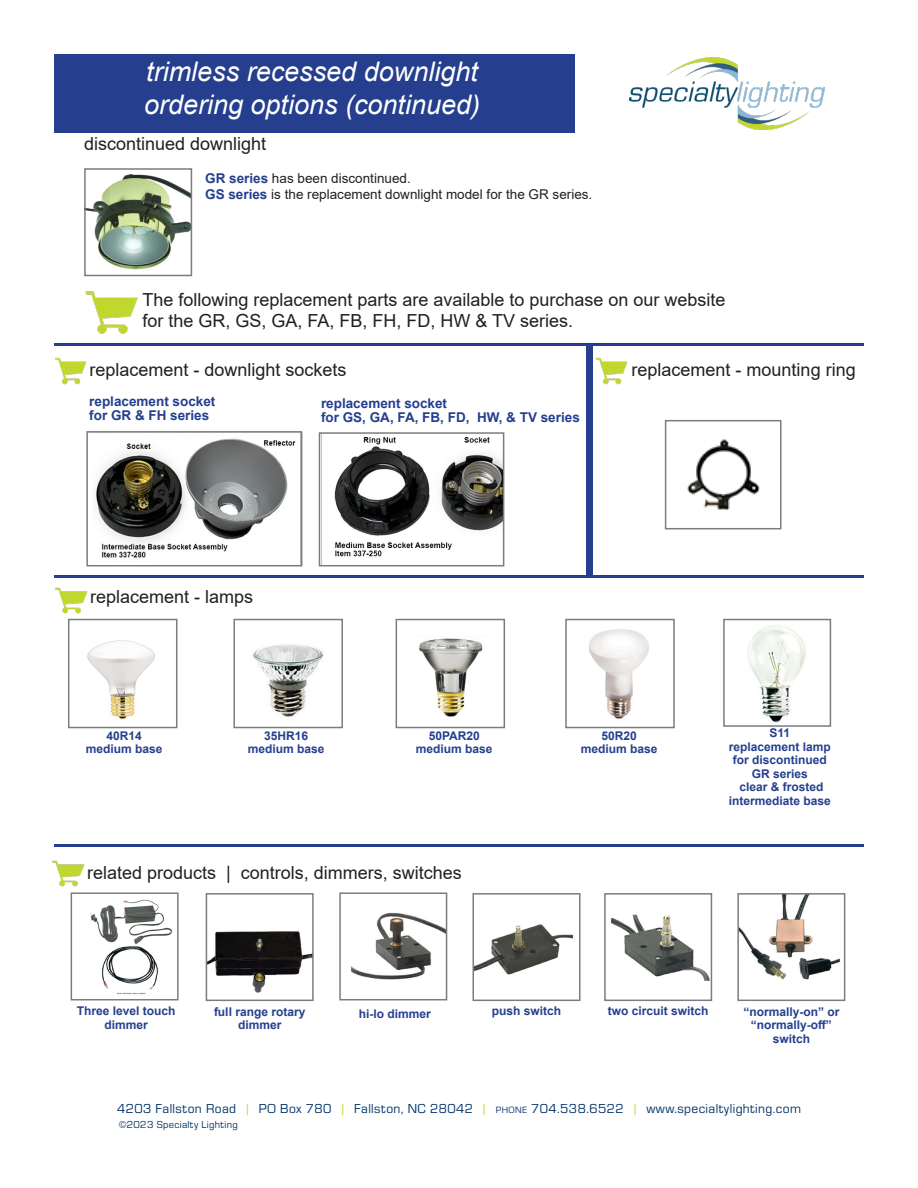
<style>
.page{position:relative;width:918px;height:1188px;background:#fff}
.page>*{position:absolute;margin:0;border:0;box-sizing:border-box;transform-origin:0 0}
.t1{font:italic 27px "Arial";color:#fff}
.t2{font:18px/21.6px "Arial";color:#231f20}
.t3{font:13.5px "Eurostile";letter-spacing:.03em;color:#003367}
.t4{font:13.5px "Arial";color:#231f20}
.t5{font:700 13.5px/13.5px "Arial";color:#253f8e}
.t6{font:700 12px/13.5px "Arial";color:#253f8e;text-align:center}
.t7{font:10.5px "Eurostile";letter-spacing:.03em;color:#003367}
.s1{font-weight:700;color:#253f8e}
.s2{color:#c1d72f}
.s3{font-size:9.45px}
</style>
<div class="page">
<div style="left:54px;top:54px;width:521px;height:79px;background:#253f8e"></div>
<img style="left:630px;top:57px;width:194px;height:73px">
<img style="left:87px;top:174px;width:102px;height:96px">
<div style="left:84px;top:168px;width:108px;height:108px;border:2px solid #7a7c7f"></div>
<img style="left:96px;top:438px;width:200px;height:120px">
<div style="left:86px;top:431px;width:216px;height:135px;border:2px solid #7a7c7f"></div>
<img style="left:334px;top:437px;width:167px;height:120px">
<div style="left:319px;top:432px;width:185px;height:134px;border:2px solid #7a7c7f"></div>
<img style="left:747px;top:625px;width:59px;height:97px">
<div style="left:723px;top:619px;width:108px;height:108px;border:2px solid #7a7c7f"></div>
<img style="left:90px;top:899px;width:82px;height:96px">
<div style="left:71px;top:892px;width:108px;height:108px;border:2px solid #7a7c7f"></div>
<img style="left:209px;top:931px;width:102px;height:62px">
<div style="left:206px;top:893px;width:108px;height:108px;border:2px solid #7a7c7f"></div>
<img style="left:475px;top:924px;width:99px;height:51px">
<div style="left:472px;top:893px;width:108px;height:108px;border:2px solid #7a7c7f"></div>
<img style="left:611px;top:914px;width:98px;height:67px">
<div style="left:604px;top:893px;width:108px;height:108px;border:2px solid #7a7c7f"></div>
<img style="left:740px;top:896px;width:101px;height:84px">
<div style="left:737px;top:893px;width:108px;height:108px;border:2px solid #7a7c7f"></div>
<hr style="left:54px;top:844px;width:810px;height:3px;background:#253f8e">
<img style="left:350px;top:912px;width:94px;height:68px">
<div style="left:339px;top:892px;width:108px;height:108px;border:2px solid #7a7c7f"></div>
<img style="left:85px;top:291px;width:53px;height:43px">
<img style="left:55px;top:587px;width:32px;height:27px">
<img style="left:54px;top:357px;width:32px;height:28px">
<img style="left:52px;top:860px;width:32px;height:27px">
<hr style="left:54px;top:343px;width:810px;height:3px;background:#253f8e">
<hr style="left:54px;top:576px;width:810px;height:2px;background:#253f8e">
<img style="left:87px;top:640px;width:68px;height:80px">
<div style="left:68px;top:619px;width:109px;height:109px;border:2px solid #7a7c7f"></div>
<img style="left:252px;top:644px;width:72px;height:73px">
<div style="left:233px;top:619px;width:110px;height:109px;border:2px solid #7a7c7f"></div>
<img style="left:419px;top:638px;width:64px;height:79px">
<div style="left:396px;top:619px;width:109px;height:109px;border:2px solid #7a7c7f"></div>
<img style="left:589px;top:629px;width:60px;height:90px">
<div style="left:565px;top:619px;width:110px;height:109px;border:2px solid #7a7c7f"></div>
<div style="left:587px;top:343px;width:6px;height:233px;background:#253f8e"></div>
<img style="left:596px;top:357px;width:32px;height:28px">
<img style="left:687px;top:439px;width:73px;height:71px">
<div style="left:665px;top:420px;width:117px;height:109px;border:2px solid #7a7c7f"></div>
<p class="t1" style="left:146px;top:54px;width:333px">trimless recessed downlight</p>
<p class="t1" style="left:144px;top:87px;width:338px">ordering options (continued)</p>
<p class="t2" style="left:84px;top:133px;width:184px">discontinued downlight</p>
<p class="t4" style="left:205px;top:169px;width:207px"><span class="s1">GR series</span> has been discontinued.</p>
<p class="t4" style="left:205px;top:185px;width:389px"><span class="s1">GS series</span> is the replacement downlight model for the GR series.</p>
<p class="t2" style="left:142px;top:288px;width:585px">The following replacement parts are available to purchase on our website for the GR, GS, GA, FA, FB, FH, FD, HW &amp; TV series.</p>
<p class="t2" style="left:632px;top:358px;width:226px">replacement - mounting ring</p>
<p class="t2" style="left:89px;top:358px;width:259px">replacement - downlight sockets</p>
<p class="t5" style="left:89px;top:395px;width:128px">replacement socket for GR &amp; FH series</p>
<p class="t5" style="left:321px;top:397px;width:128px">replacement socket</p>
<p class="t5" style="left:321px;top:410px;width:260px">for GS, GA, FA, FB, FD, HW, &amp; TV series</p>
<p class="t2" style="left:90px;top:586px;width:165px">replacement - lamps</p>
<p class="t6" style="left:107px;top:729px;width:37px">40R14</p>
<p class="t6" style="left:86px;top:742px;width:78px">medium base</p>
<p class="t6" style="left:264px;top:729px;width:46px">35HR16</p>
<p class="t6" style="left:248px;top:742px;width:78px">medium base</p>
<p class="t6" style="left:429px;top:729px;width:53px">50PAR20</p>
<p class="t6" style="left:416px;top:742px;width:78px">medium base</p>
<p class="t2" style="left:87px;top:862px;width:376px">related products | controls, dimmers, switches</p>
<p class="t6" style="left:602px;top:729px;width:37px">50R20</p>
<p class="t6" style="left:581px;top:742px;width:78px">medium base</p>
<p class="t6" style="left:769px;top:726px;width:22px">S11</p>
<p class="t6" style="left:729px;top:740px;width:104px">replacement lamp for discontinued<br>GR series</p>
<p class="t6" style="left:739px;top:780px;width:86px">clear &amp; frosted</p>
<p class="t6" style="left:729px;top:794px;width:104px">intermediate base</p>
<p class="t6" style="left:77px;top:1004px;width:100px">Three level touch dimmer</p>
<p class="t6" style="left:214px;top:1005px;width:93px">full range rotary dimmer</p>
<p class="t6" style="left:492px;top:1005px;width:71px">push switch</p>
<p class="t6" style="left:608px;top:1005px;width:102px">two circuit switch</p>
<p class="t6" style="left:743px;top:1005px;width:98px">“normally-on” or “normally-off” switch</p>
<p class="t6" style="left:359px;top:1007px;width:74px">hi-lo dimmer</p>
<p class="t3" style="left:117px;top:1099px;width:685px">4203 Fallston Road <span class="s2">|</span> PO Box 780 <span class="s2">|</span> Fallston, NC 28042 <span class="s2">|</span> <span class="s3">PHONE</span> 704.538.6522 <span class="s2">|</span> www.specialtylighting.com</p>
<p class="t7" style="left:119px;top:1117px;width:121px">©2023 Specialty Lighting</p>
</div>
